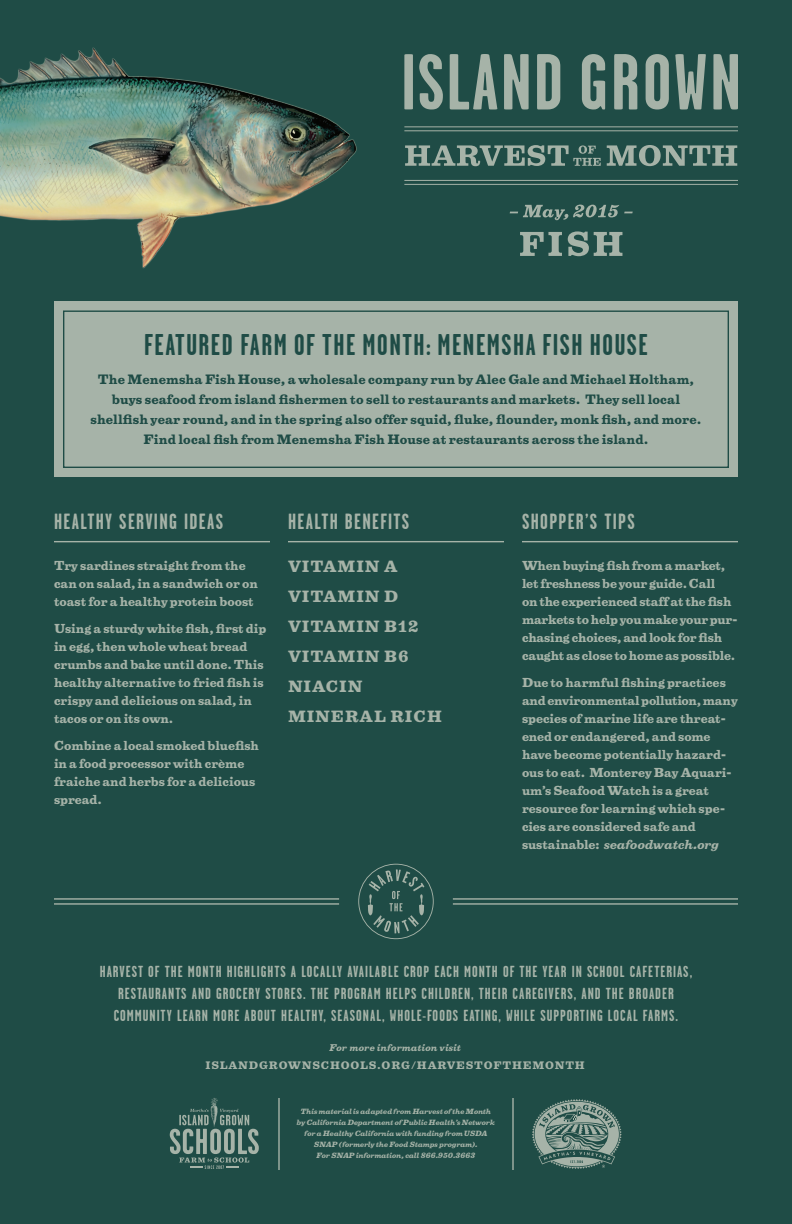
<style>
.page{position:relative;width:792px;height:1224px;background:#1f4c46}
.page>*{position:absolute;margin:0;border:0;box-sizing:border-box;transform-origin:0 0}
.t1{font:700 30px "Garage Gothic";letter-spacing:.05em;color:#1f4c46}
.t2{font:700 22px "Garage Gothic";letter-spacing:.06em;color:#a6b3a8}
.t3{font:700 16px/22px "Garage Gothic";letter-spacing:.06em;color:#a6b3a8;text-align:center}
.t4{font:700 15px "Belizio";letter-spacing:.06em;color:#a6b3a8}
.t5{font:700 12.5px/20px "Belizio";letter-spacing:.01em;color:#1f4c46;text-align:center}
.t6{font:700 12px/18px "Belizio";color:#a6b3a8}
.t7{font:700 10px "Belizio";letter-spacing:.08em;color:#a6b3a8}
.t8{font:italic 700 9px "Belizio";letter-spacing:.02em;color:#a6b3a8}
.t9{font:italic 700 7px/11px "Belizio";color:#a6b3a8;text-align:center}
.s1{font-style:italic}
</style>
<div class="page">
<div style="left:54px;top:302px;width:684px;height:175px;background:#a6b3a8"></div>
<svg style="left:170px;top:1098px;width:89px;height:71px"></svg>
<svg style="left:532px;top:1099px;width:90px;height:70px"></svg>
<hr style="left:512px;top:1098px;width:2px;height:72px;background:#a6b3a8">
<hr style="left:278px;top:1098px;width:2px;height:72px;background:#a6b3a8">
<div style="left:63px;top:311px;width:666px;height:157px;border:1px solid #1f4c46"></div>
<hr style="left:54px;top:898px;width:285px;height:2px;background:#a6b3a8">
<hr style="left:54px;top:903px;width:285px;height:2px;background:#a6b3a8">
<hr style="left:453px;top:898px;width:285px;height:2px;background:#a6b3a8">
<hr style="left:453px;top:903px;width:285px;height:2px;background:#a6b3a8">
<svg style="left:358px;top:864px;width:76px;height:75px"></svg>
<hr style="left:54px;top:541px;width:216px;height:1px;background:#a6b3a8">
<hr style="left:288px;top:541px;width:216px;height:1px;background:#a6b3a8">
<hr style="left:522px;top:541px;width:216px;height:1px;background:#a6b3a8">
<svg style="left:404px;top:54px;width:9px;height:55px"></svg>
<svg style="left:419px;top:54px;width:24px;height:56px"></svg>
<svg style="left:450px;top:54px;width:47px;height:56px"></svg>
<svg style="left:504px;top:54px;width:25px;height:56px"></svg>
<svg style="left:537px;top:54px;width:23px;height:56px"></svg>
<svg style="left:582px;top:54px;width:23px;height:56px"></svg>
<svg style="left:614px;top:54px;width:23px;height:56px"></svg>
<svg style="left:646px;top:54px;width:23px;height:56px"></svg>
<svg style="left:675px;top:54px;width:31px;height:56px"></svg>
<svg style="left:713px;top:54px;width:25px;height:56px"></svg>
<svg style="left:405px;top:145px;width:332px;height:21px"></svg>
<hr style="left:404px;top:126px;width:334px;height:1px;background:#a6b3a8">
<hr style="left:404px;top:130px;width:334px;height:1px;background:#a6b3a8">
<hr style="left:404px;top:180px;width:334px;height:1px;background:#a6b3a8">
<hr style="left:404px;top:184px;width:334px;height:1px;background:#a6b3a8">
<img style="left:0;top:47px;width:357px;height:222px">
<svg style="left:510px;top:205px;width:123px;height:15px"></svg>
<svg style="left:520px;top:231px;width:102px;height:25px"></svg>
<p class="t1" style="left:144px;top:329px;width:505px">FEATURED FARM OF THE MONTH: MENEMSHA FISH HOUSE</p>
<p class="t5" style="left:91px;top:369px;width:612px">The Menemsha Fish House, a wholesale company run by Alec Gale and Michael Holtham, buys seafood from island fishermen to sell to restaurants and markets. They sell local shellfish year round, and in the spring also offer squid, fluke, flounder, monk fish, and more.<br>Find local fish from Menemsha Fish House at restaurants across the island.</p>
<p class="t2" style="left:54px;top:510px;width:171px">HEALTHY SERVING IDEAS</p>
<p class="t6" style="left:54px;top:556px;width:205px">Try sardines straight from the can on salad, in a sandwich or on toast for a healthy protein boost</p>
<p class="t6" style="left:54px;top:619px;width:214px">Using a sturdy white fish, first dip in egg, then whole wheat bread crumbs and bake until done. This healthy alternative to fried fish is crispy and delicious on salad, in tacos or on its own.</p>
<p class="t6" style="left:54px;top:736px;width:207px">Combine a local smoked bluefish in a food processor with crème fraiche and herbs for a delicious spread.</p>
<p class="t2" style="left:288px;top:510px;width:123px">HEALTH BENEFITS</p>
<p class="t4" style="left:288px;top:557px;width:111px">VITAMIN A</p>
<p class="t4" style="left:288px;top:587px;width:112px">VITAMIN D</p>
<p class="t4" style="left:288px;top:617px;width:132px">VITAMIN B12</p>
<p class="t4" style="left:288px;top:647px;width:122px">VITAMIN B6</p>
<p class="t4" style="left:288px;top:677px;width:76px">NIACIN</p>
<p class="t4" style="left:288px;top:707px;width:155px">MINERAL RICH</p>
<p class="t2" style="left:522px;top:510px;width:114px">SHOPPER’S TIPS</p>
<p class="t6" style="left:522px;top:556px;width:218px">When buying fish from a market, let freshness be your guide. Call<br>on the experienced staff at the fish markets to help you make your pur&shy;chasing choices, and look for fish caught as close to home as possible.</p>
<p class="t6" style="left:522px;top:673px;width:217px">Due to harmful fishing practices and environmental pollution, many species of marine life are threat&shy;ened or endangered, and some have become potentially hazard&shy;ous to eat. Monterey Bay Aquari&shy;um’s Seafood Watch is a great resource for learning which spe&shy;cies are considered safe and sustainable: <span class="s1">seafoodwatch.org</span></p>
<p class="t3" style="left:100px;top:961px;width:594px">HARVEST OF THE MONTH HIGHLIGHTS A LOCALLY AVAILABLE CROP EACH MONTH OF THE YEAR IN SCHOOL CAFETERIAS,<br>RESTAURANTS AND GROCERY STORES. THE PROGRAM HELPS CHILDREN, THEIR CAREGIVERS, AND THE BROADER<br>COMMUNITY LEARN MORE ABOUT HEALTHY, SEASONAL, WHOLE-FOODS EATING, WHILE SUPPORTING LOCAL FARMS.</p>
<p class="t8" style="left:329px;top:1043px;width:133px">For more information visit</p>
<p class="t7" style="left:206px;top:1059px;width:381px">ISLANDGROWNSCHOOLS.ORG/HARVESTOFTHEMONTH</p>
<p class="t9" style="left:297px;top:1106px;width:200px">This material is adapted from Harvest of the Month by California Department of Public Health’s Network for a Healthy California with funding from USDA SNAP (formerly the Food Stamps program).<br>For SNAP information, call 866.950.3663</p>
</div>
